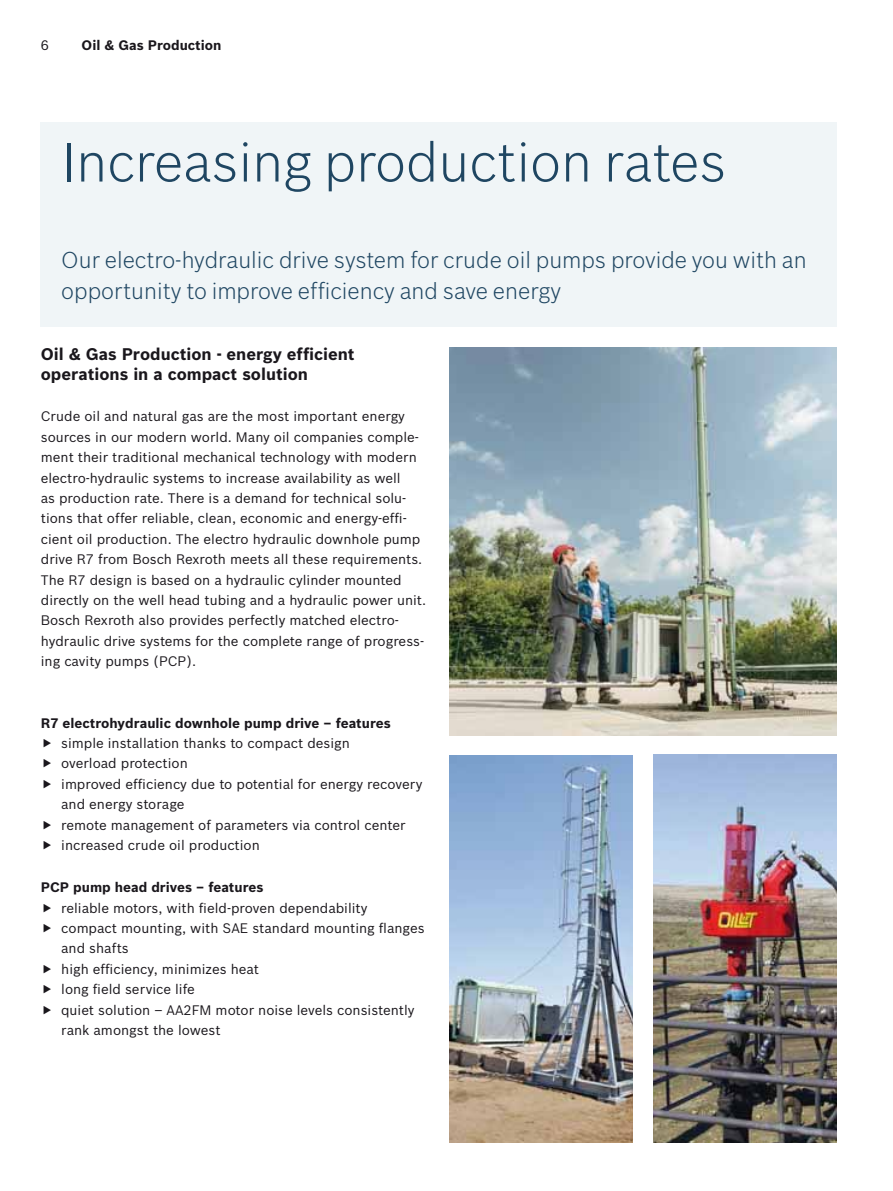
<style>
.page{position:relative;width:893px;height:1191px;background:#fff}
.page>*{position:absolute;margin:0;border:0;box-sizing:border-box;transform-origin:0 0}
.t1{font:300 54px "Bosch Sans";color:#1f4662}
.t2{font:300 22.5px/30.6px "Bosch Sans";color:#1f4662}
.t3{font:700 16.5px/20.4px "Bosch Sans";color:#1a171c}
.t4{font:13.5px/20.4px "Bosch Sans";color:#1a171c}
.t5{font:700 13.5px "Bosch Sans";color:#1a171c}
</style>
<div class="page">
<div style="left:41px;top:122px;width:796px;height:205px;background:#f0f5f7"></div>
<img style="left:450px;top:347px;width:387px;height:388px">
<img style="left:450px;top:756px;width:183px;height:386px">
<img style="left:653px;top:755px;width:184px;height:387px">
<p class="t4" style="left:41px;top:37px;width:10px">6</p>
<p class="t5" style="left:82px;top:40px;width:141px">Oil &amp; Gas Production</p>
<h1 class="t1" style="left:61px;top:141px;width:667px">Increasing production rates</h1>
<h2 class="t2" style="left:61px;top:247px;width:747px">Our electro-hydraulic drive system for crude oil pumps provide you with an opportunity to improve efficiency and save energy</h2>
<p class="t3" style="left:41px;top:345px;width:315px">Oil &amp; Gas Production - energy efficient operations in a compact solution</p>
<p class="t4" style="left:41px;top:407px;width:387px">Crude oil and natural gas are the most important energy sources in our modern world. Many oil companies comple&shy;ment their traditional mechanical technology with modern electro-hydraulic systems to increase availability as well<br>as production rate. There is a demand for technical solu&shy;tions that offer reliable, clean, economic and energy-effi&shy;cient oil production. The electro hydraulic downhole pump drive R7 from Bosch Rexroth meets all these requirements.<br>The R7 design is based on a hydraulic cylinder mounted directly on the well head tubing and a hydraulic power unit.<br>Bosch Rexroth also provides perfectly matched electro&shy;hydraulic drive systems for the complete range of progress&shy;ing cavity pumps (PCP).</p>
<p class="t5" style="left:41px;top:717px;width:351px">R7 electrohydraulic downhole pump drive – features</p>
<p class="t4" style="left:61px;top:734px;width:363px">simple installation thanks to compact design<br>overload protection<br>improved efficiency due to potential for energy recovery and energy storage<br>remote management of parameters via control center increased crude oil production</p>
<p class="t5" style="left:41px;top:882px;width:224px">PCP pump head drives – features</p>
<p class="t4" style="left:61px;top:898px;width:365px">reliable motors, with field-proven dependability compact mounting, with SAE standard mounting flanges and shafts<br>high efficiency, minimizes heat<br>long field service life<br>quiet solution – AA2FM motor noise levels consistently rank amongst the lowest</p>
</div>
